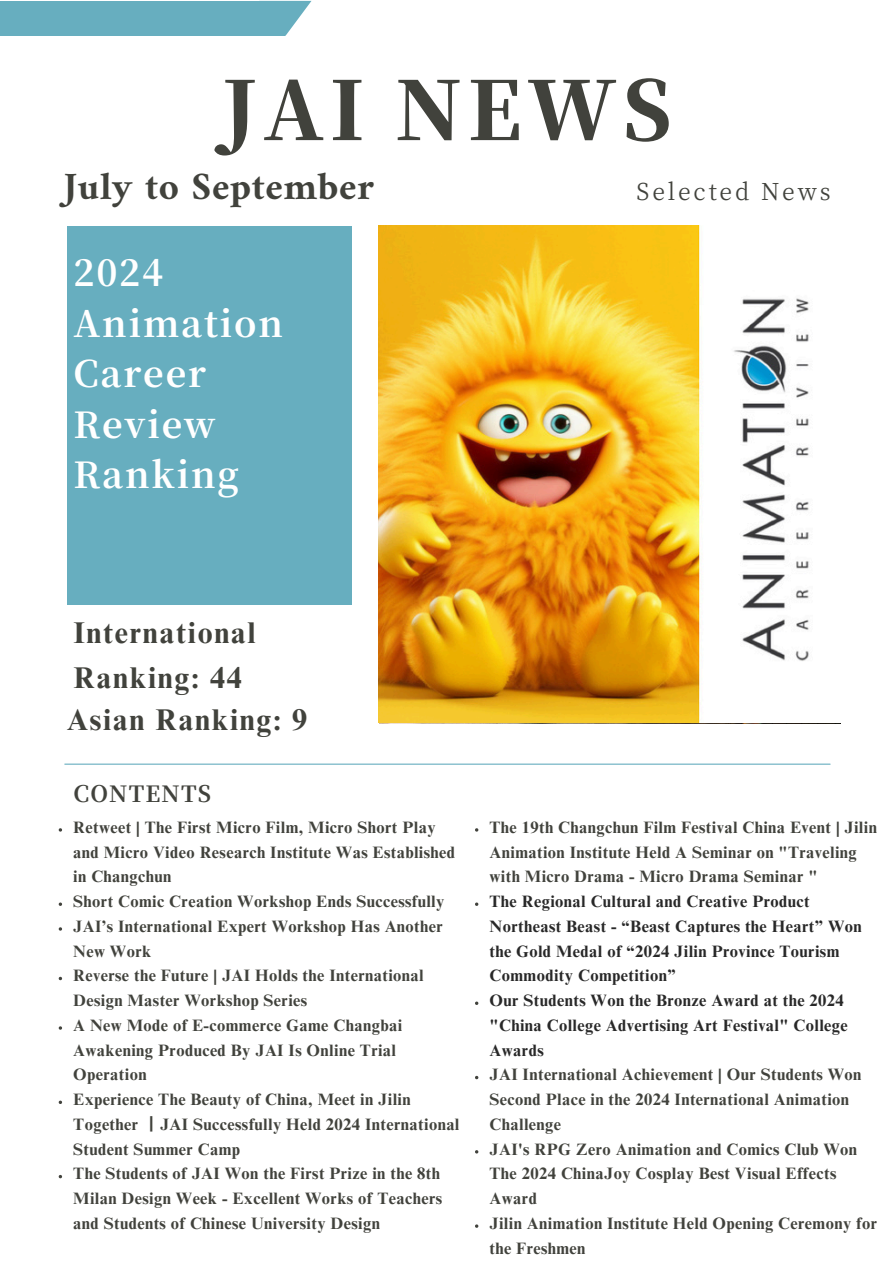
<style>
.page{position:relative;width:894px;height:1264px;background:#fff}
.page>*{position:absolute;margin:0;border:0;box-sizing:border-box;transform-origin:0 0}
.t1{font:800 80.7px "Source Han Serif SC";letter-spacing:.065em;color:#41423c}
.t2{font:700 39px "Amiri";letter-spacing:.015em;color:#41423c}
.t3{font:700 36.15px/50.6px "Source Han Serif SC";letter-spacing:.05em;color:#fff}
.t4{font:700 30px/45px "Times NRMT Pro";letter-spacing:.055em;color:#41423c}
.t5{font:23.1px "Source Han Serif SC";letter-spacing:.12em;color:#41423c}
.t6{font:700 22.5px "Source Han Serif SC";letter-spacing:.05em;color:#41423c}
.t7{font:700 16.5px/24.8px "Times NRMT Pro";letter-spacing:.025em;color:#41423c}
.t8{font:700 16.5px/24.8px "Times NRMT Pro";letter-spacing:.025em;color:#282828}
.s1{font-family:"Noto Sans CJ Ksc"}
</style>
<div class="page">
<div style="left:67px;top:227px;width:284px;height:378px;background:#67aebf"></div>
<div style="left:0;top:1px;width:285px;height:35px;background:#67aebf"></div>
<hr style="left:65px;top:763px;width:764px;height:1px;background:#67aebf">
<svg style="left:285px;top:1px;width:26px;height:35px"></svg>
<img style="left:378px;top:225px;width:431px;height:497px">
<h2 class="t1" style="left:222px;top:47px;width:451px">JAI NEWS</h2>
<h2 class="t2" style="left:64px;top:162px;width:311px">July to September</h2>
<h5 class="t5" style="left:636px;top:173px;width:195px">Selected News</h5>
<p class="t3" style="left:73px;top:245px;width:211px">2024<br>Animation<br>Career<br>Review<br>Ranking</p>
<p class="t4" style="left:73px;top:614px;width:184px">International<br>Ranking: 44</p>
<p class="t4" style="left:67px;top:701px;width:242px">Asian Ranking: 9</p>
<p class="t6" style="left:73px;top:776px;width:139px">CONTENTS</p>
<p class="t7" style="left:73px;top:816px;width:383px">Retweet | The First Micro Film, Micro Short Play and Micro Video Research Institute Was Established in Changchun</p>
<h4 class="t7" style="left:73px;top:891px;width:372px">Short Comic Creation Workshop Ends Successfully</h4>
<p class="t7" style="left:73px;top:915px;width:371px">JAI’s International Expert Workshop Has Another<br>New Work</p>
<p class="t7" style="left:73px;top:965px;width:352px">Reverse the Future | JAI Holds the International<br>Design Master Workshop Series</p>
<p class="t7" style="left:73px;top:1014px;width:330px">A New Mode of E-commerce Game Changbai<br>Awakening Produced By JAI Is Online Trial<br>Operation</p>
<p class="t7" style="left:73px;top:1089px;width:387px">Experience The Beauty of China, Meet in Jilin<br>Together <span class="s1">丨</span> JAI Successfully Held 2024 International<br>Student Summer Camp</p>
<p class="t7" style="left:73px;top:1163px;width:370px">The Students of JAI Won the First Prize in the 8th<br>Milan Design Week - Excellent Works of Teachers and Students of Chinese University Design</p>
<p class="t7" style="left:489px;top:816px;width:389px">The 19th Changchun Film Festival China Event | Jilin<br>Animation Institute Held A Seminar on "Traveling with Micro Drama - Micro Drama Seminar "</p>
<p class="t8" style="left:489px;top:891px;width:373px">The Regional Cultural and Creative Product Northeast Beast - “Beast Captures the Heart” Won the Gold Medal of “2024 Jilin Province Tourism Commodity Competition”</p>
<p class="t8" style="left:489px;top:990px;width:359px">Our Students Won the Bronze Award at the 2024 "China College Advertising Art Festival" College<br>Awards</p>
<p class="t7" style="left:489px;top:1064px;width:373px">JAI International Achievement | Our Students Won<br>Second Place in the 2024 International Animation<br>Challenge</p>
<p class="t7" style="left:489px;top:1138px;width:369px">JAI's RPG Zero Animation and Comics Club Won<br>The 2024 ChinaJoy Cosplay Best Visual Effects<br>Award</p>
<p class="t7" style="left:489px;top:1212px;width:389px">Jilin Animation Institute Held Opening Ceremony for the Freshmen</p>
</div>
